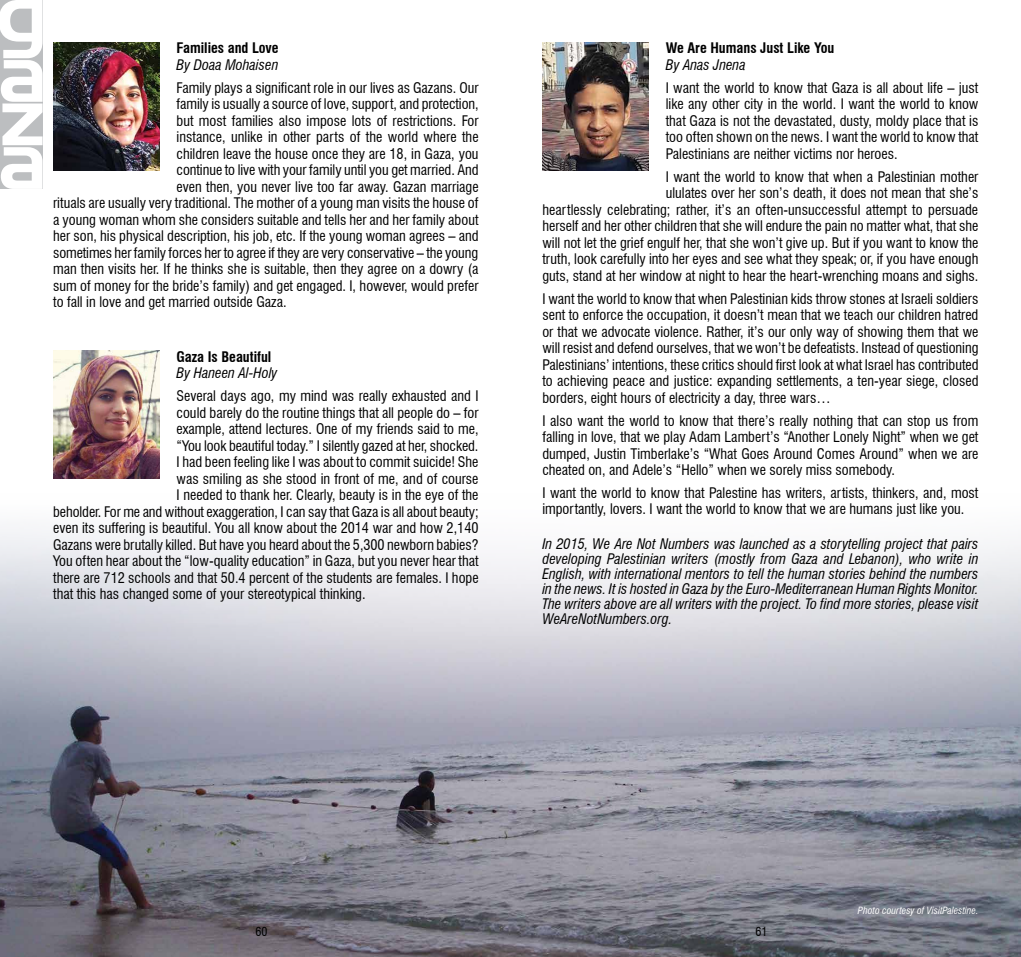
<style>
.page{position:relative;width:1021px;height:957px;background:#fff}
.page>*{position:absolute;margin:0;border:0;box-sizing:border-box;transform-origin:0 0}
.t1{font:condensed 14.25px/16.5px "Swiss 721 BT";color:#000;text-align:justify}
.t2{font:italic condensed 14.25px/15px "Swiss 721 BT";color:#000;text-align:justify}
.t3{font:700 condensed 14.25px "Swiss 721 BT";color:#000}
.t4{font:condensed 12px "Swiss 721 BT";color:#000}
.t5{font:italic condensed 9.75px "Swiss 721 BT";color:#fff}
</style>
<div class="page">
<svg style="left:0;top:0;width:42px;height:189px"></svg>
<img style="left:53px;top:43px;width:106px;height:127px">
<img style="left:542px;top:43px;width:106px;height:127px">
<img style="left:53px;top:351px;width:106px;height:127px">
<img style="left:0;top:527px;width:1020px;height:430px">
<p class="t3" style="left:176px;top:40px;width:104px">Families and Love</p>
<p class="t2" style="left:176px;top:57px;width:103px">By Doaa Mohaisen</p>
<p class="t1" style="left:176px;top:79px;width:303px">Family plays a significant role in our lives as Gazans. Our</p>
<p class="t1" style="left:176px;top:96px;width:304px">family is usually a source of love, support, and protection,</p>
<p class="t1" style="left:176px;top:112px;width:303px">but most families also impose lots of restrictions. For</p>
<p class="t1" style="left:176px;top:129px;width:303px">instance, unlike in other parts of the world where the</p>
<p class="t1" style="left:176px;top:145px;width:303px">children leave the house once they are 18, in Gaza, you</p>
<p class="t1" style="left:176px;top:162px;width:303px">continue to live with your family until you get married. And</p>
<p class="t1" style="left:176px;top:178px;width:303px">even then, you never live too far away. Gazan marriage</p>
<p class="t1" style="left:53px;top:195px;width:427px">rituals are usually very traditional. The mother of a young man visits the house of</p>
<p class="t1" style="left:53px;top:211px;width:427px">a young woman whom she considers suitable and tells her and her family about</p>
<p class="t1" style="left:53px;top:228px;width:427px">her son, his physical description, his job, etc. If the young woman agrees – and</p>
<p class="t1" style="left:53px;top:244px;width:426px">sometimes her family forces her to agree if they are very conservative – the young</p>
<p class="t1" style="left:53px;top:261px;width:427px">man then visits her. If he thinks she is suitable, then they agree on a dowry (a</p>
<p class="t1" style="left:53px;top:277px;width:427px">sum of money for the bride’s family) and get engaged. I, however, would prefer</p>
<p class="t1" style="left:53px;top:294px;width:235px">to fall in love and get married outside Gaza.</p>
<p class="t3" style="left:176px;top:348px;width:96px">Gaza Is Beautiful</p>
<p class="t2" style="left:176px;top:365px;width:102px">By Haneen Al-Holy</p>
<p class="t1" style="left:176px;top:388px;width:303px">Several days ago, my mind was really exhausted and I</p>
<p class="t1" style="left:176px;top:404px;width:303px">could barely do the routine things that all people do – for</p>
<p class="t1" style="left:176px;top:421px;width:303px">example, attend lectures. One of my friends said to me,</p>
<p class="t1" style="left:176px;top:437px;width:303px">“You look beautiful today.” I silently gazed at her, shocked.</p>
<p class="t1" style="left:176px;top:454px;width:303px">I had been feeling like I was about to commit suicide! She</p>
<p class="t1" style="left:176px;top:470px;width:303px">was smiling as she stood in front of me, and of course</p>
<p class="t1" style="left:176px;top:487px;width:303px">I needed to thank her. Clearly, beauty is in the eye of the</p>
<p class="t1" style="left:53px;top:503px;width:427px">beholder. For me and without exaggeration, I can say that Gaza is all about beauty;</p>
<p class="t1" style="left:53px;top:520px;width:427px">even its suffering is beautiful. You all know about the 2014 war and how 2,140</p>
<p class="t1" style="left:53px;top:536px;width:427px">Gazans were brutally killed. But have you heard about the 5,300 newborn babies?</p>
<p class="t1" style="left:53px;top:553px;width:427px">You often hear about the “low-quality education” in Gaza, but you never hear that</p>
<p class="t1" style="left:53px;top:569px;width:427px">there are 712 schools and that 50.4 percent of the students are females. I hope</p>
<p class="t1" style="left:53px;top:586px;width:314px">that this has changed some of your stereotypical thinking.</p>
<p class="t3" style="left:665px;top:40px;width:170px">We Are Humans Just Like You</p>
<p class="t2" style="left:665px;top:57px;width:81px">By Anas Jnena</p>
<p class="t1" style="left:665px;top:79px;width:314px">I want the world to know that Gaza is all about life – just like any other city in the world. I want the world to know that Gaza is not the devastated, dusty, moldy place that is too often shown on the news. I want the world to know that Palestinians are neither victims nor heroes.</p>
<p class="t1" style="left:542px;top:168px;width:437px;text-align:right">I want the world to know that when a Palestinian mother<br>ululates over her son’s death, it does not mean that she’s<br>heartlessly celebrating; rather, it’s an often-unsuccessful attempt to persuade herself and her other children that she will endure the pain no matter what, that she will not let the grief engulf her, that she won’t give up. But if you want to know the truth, look carefully into her eyes and see what they speak; or, if you have enough guts, stand at her window at night to hear the heart-wrenching moans and sighs.</p>
<p class="t1" style="left:542px;top:290px;width:437px">I want the world to know that when Palestinian kids throw stones at Israeli soldiers sent to enforce the occupation, it doesn’t mean that we teach our children hatred or that we advocate violence. Rather, it’s our only way of showing them that we will resist and defend ourselves, that we won’t be defeatists. Instead of questioning Palestinians’ intentions, these critics should first look at what Israel has contributed to achieving peace and justice: expanding settlements, a ten-year siege, closed borders, eight hours of electricity a day, three wars…</p>
<p class="t1" style="left:542px;top:412px;width:437px">I also want the world to know that there’s really nothing that can stop us from falling in love, that we play Adam Lambert’s “Another Lonely Night” when we get dumped, Justin Timberlake’s “What Goes Around Comes Around” when we are cheated on, and Adele’s “Hello” when we sorely miss somebody.</p>
<p class="t1" style="left:542px;top:484px;width:437px">I want the world to know that Palestine has writers, artists, thinkers, and, most importantly, lovers. I want the world to know that we are humans just like you.</p>
<p class="t2" style="left:542px;top:536px;width:437px">In 2015, We Are Not Numbers was launched as a storytelling project that pairs developing Palestinian writers (mostly from Gaza and Lebanon), who write in English, with international mentors to tell the human stories behind the numbers in the news. It is hosted in Gaza by the Euro-Mediterranean Human Rights Monitor.<br>The writers above are all writers with the project. To find more stories, please visit WeAreNotNumbers.org.</p>
<p class="t5" style="left:858px;top:905px;width:122px">Photo courtesy of VisitPalestine.</p>
<p class="t4" style="left:256px;top:925px;width:13px">60</p>
<p class="t4" style="left:755px;top:925px;width:13px">61</p>
</div>
